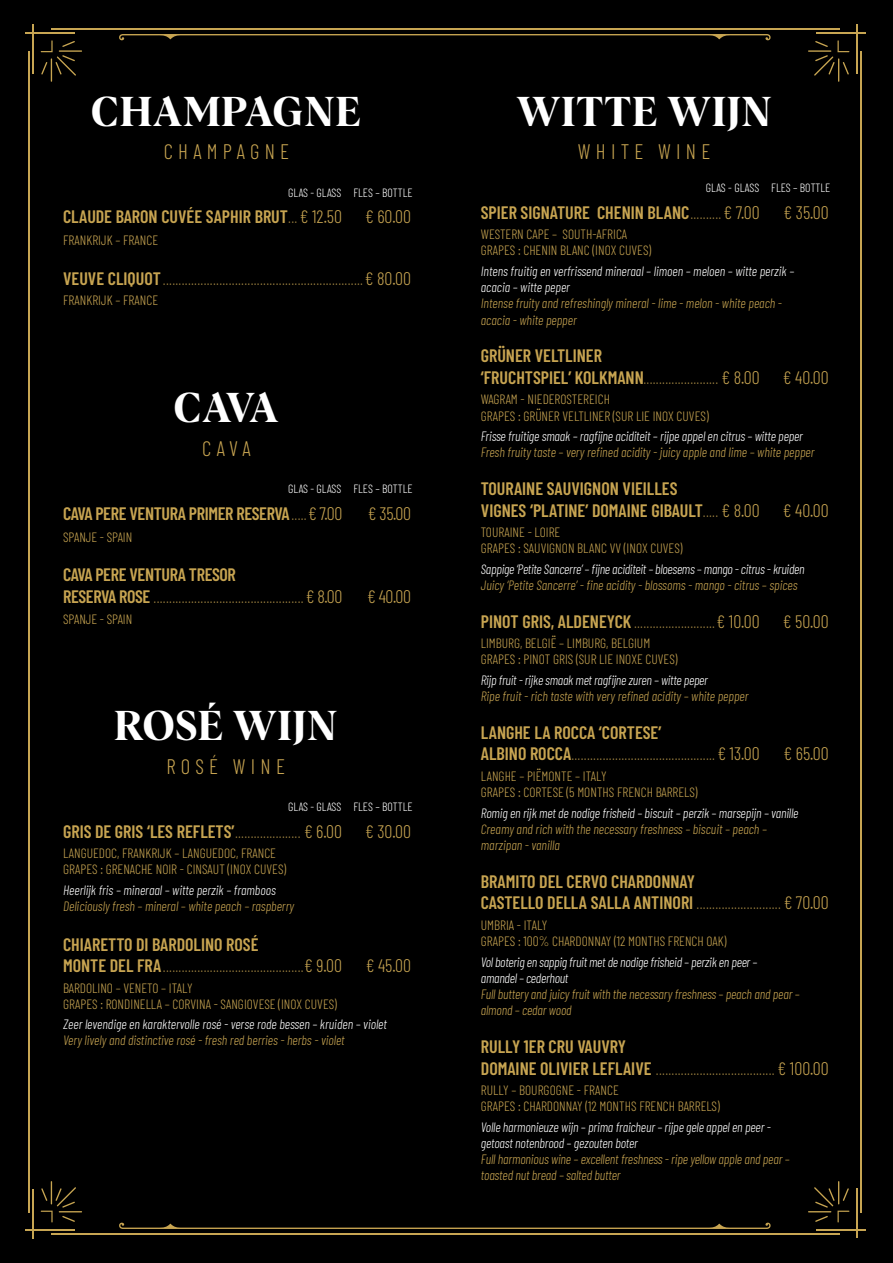
<style>
.page{position:relative;width:893px;height:1263px;background:#000}
.page>*{position:absolute;margin:0;border:0;box-sizing:border-box;transform-origin:0 0}
.t1{font:40.65px "Albra Semi";letter-spacing:.015em;color:#fff}
.t2{font:300 21px "Barlow Condensed";letter-spacing:.25em;color:#c7a451}
.t3{font:600 18px/21.6px "Barlow Condensed";color:#c7a451}
.t4{font:300 18px "Barlow Condensed";color:#c7a451}
.t5{font:600 18px "Barlow Condensed";letter-spacing:-.02em;color:#c7a451}
.t6{font:300 13.5px/16.2px "Barlow Condensed";color:#c7a451}
.t7{font:italic 300 13.5px/16.2px "Barlow Condensed";color:#c7a451}
.t8{font:italic 300 13.5px/16.2px "Barlow Condensed";letter-spacing:-.01em;color:#fff}
.t9{font:300 12px "Barlow Condensed";color:#c7a451}
.t10{font:300 12px "Barlow Condensed";color:#fff}
.s1{font-weight:300;font-size:12px}
.s2{font-weight:300}
.s3{font-weight:600;font-size:18px}
.s4{font-size:18px}
</style>
<div class="page">
<hr style="left:51px;top:28px;width:788px;height:1px;background:#c7a552">
<hr style="left:33px;top:25px;width:1px;height:49px;background:#c7a552">
<hr style="left:25px;top:32px;width:49px;height:2px;background:#c7a552">
<hr style="left:856px;top:24px;width:2px;height:50px;background:#c7a552">
<hr style="left:816px;top:32px;width:49px;height:1px;background:#c7a552">
<hr style="left:860px;top:51px;width:2px;height:1161px;background:#c7a552">
<hr style="left:51px;top:1233px;width:788px;height:2px;background:#c7a552">
<hr style="left:856px;top:1188px;width:2px;height:50px;background:#c7a552">
<hr style="left:816px;top:1229px;width:49px;height:1px;background:#c7a552">
<hr style="left:28px;top:51px;width:2px;height:1161px;background:#c7a552">
<hr style="left:33px;top:1189px;width:1px;height:49px;background:#c7a552">
<hr style="left:25px;top:1229px;width:49px;height:2px;background:#c7a552">
<svg style="left:41px;top:40px;width:41px;height:42px"></svg>
<svg style="left:808px;top:40px;width:41px;height:42px"></svg>
<svg style="left:808px;top:1181px;width:41px;height:41px"></svg>
<svg style="left:41px;top:1181px;width:41px;height:41px"></svg>
<svg style="left:119px;top:1223px;width:652px;height:6px"></svg>
<svg style="left:119px;top:34px;width:652px;height:6px"></svg>
<h1 class="t1" style="left:91px;top:82px;width:272px">CHAMPAGNE</h1>
<h2 class="t2" style="left:164px;top:137px;width:127px">CHAMPAGNE</h2>
<p class="t10" style="left:288px;top:184px;width:126px">GLAS - GLASS FLES – BOTTLE</p>
<h3 class="t3" style="left:63px;top:205px;width:281px">CLAUDE BARON CUVÉE SAPHIR BRUT<span class="s1">...</span> <span class="s2">€ 12.50</span></h3>
<h3 class="t4" style="left:365px;top:204px;width:48px">€ 60.00</h3>
<p class="t6" style="left:63px;top:231px;width:97px">FRANKRIJK – FRANCE</p>
<p class="t9" style="left:63px;top:272px;width:350px"><span class="s3">VEUVE CLIQUOT</span> ................................................................<span class="s4">€ 80.00</span></p>
<p class="t6" style="left:63px;top:291px;width:97px">FRANKRIJK – FRANCE</p>
<h1 class="t1" style="left:174px;top:378px;width:107px">CAVA</h1>
<h2 class="t2" style="left:202px;top:433px;width:50px">CAVA</h2>
<p class="t10" style="left:288px;top:480px;width:126px">GLAS - GLASS FLES – BOTTLE</p>
<h3 class="t5" style="left:63px;top:500px;width:281px">CAVA PERE VENTURA PRIMER RESERVA <span class="s1">.....</span><span class="s2">€ 7.00</span></h3>
<h3 class="t4" style="left:368px;top:500px;width:45px">€ 35.00</h3>
<p class="t6" style="left:63px;top:528px;width:71px">SPANJE - SPAIN</p>
<h3 class="t5" style="left:63px;top:562px;width:174px">CAVA PERE VENTURA TRESOR</h3>
<p class="t9" style="left:63px;top:590px;width:281px"><span class="s3">RESERVA ROSE</span> ................................................ <span class="s4">€ 8.00</span></p>
<h3 class="t4" style="left:367px;top:584px;width:45px">€ 40.00</h3>
<p class="t6" style="left:63px;top:610px;width:71px">SPANJE - SPAIN</p>
<h1 class="t1" style="left:114px;top:696px;width:225px">ROSÉ WIJN</h1>
<h2 class="t2" style="left:166px;top:751px;width:120px">ROSÉ WINE</h2>
<p class="t10" style="left:288px;top:798px;width:126px">GLAS - GLASS FLES – BOTTLE</p>
<h3 class="t3" style="left:63px;top:819px;width:281px">GRIS DE GRIS ‘LES REFLETS’<span class="s1">.....................</span> <span class="s2">€ 6.00</span></h3>
<h3 class="t4" style="left:365px;top:818px;width:48px">€ 30.00</h3>
<p class="t6" style="left:63px;top:844px;width:225px">LANGUEDOC, FRANKRIJK – LANGUEDOC, FRANCE<br>GRAPES : GRENACHE NOIR - CINSAUT (INOX CUVES)</p>
<p class="t8" style="left:63px;top:881px;width:214px">Heerlijk fris – mineraal – witte perzik – framboos</p>
<p class="t7" style="left:63px;top:897px;width:233px">Deliciously fresh – mineral – white peach – raspberry</p>
<h3 class="t3" style="left:63px;top:932px;width:197px">CHIARETTO DI BARDOLINO ROSÉ</h3>
<p class="t9" style="left:63px;top:959px;width:281px"><span class="s3">MONTE DEL FRA</span>.............................................<span class="s4">€ 9.00</span></p>
<h3 class="t4" style="left:366px;top:953px;width:47px">€ 45.00</h3>
<p class="t6" style="left:63px;top:979px;width:275px">BARDOLINO – VENETO – ITALY<br>GRAPES : RONDINELLA – CORVINA - SANGIOVESE (INOX CUVES)</p>
<p class="t8" style="left:63px;top:1015px;width:325px">Zeer levendige en karaktervolle rosé - verse rode bessen – kruiden – violet</p>
<p class="t7" style="left:63px;top:1031px;width:283px">Very lively and distinctive rosé - fresh red berries - herbs - violet</p>
<h1 class="t1" style="left:516px;top:82px;width:257px">WITTE WIJN</h1>
<h2 class="t2" style="left:578px;top:137px;width:134px">WHITE WINE</h2>
<p class="t10" style="left:706px;top:179px;width:126px">GLAS - GLASS FLES – BOTTLE</p>
<h3 class="t3" style="left:481px;top:200px;width:281px">SPIER SIGNATURE CHENIN BLANC<span class="s1">..........</span> <span class="s2">€ 7.00</span></h3>
<h3 class="t4" style="left:784px;top:199px;width:47px">€ 35.00</h3>
<p class="t6" style="left:481px;top:225px;width:172px">WESTERN CAPE – SOUTH-AFRICA<br>GRAPES : CHENIN BLANC (INOX CUVES)</p>
<p class="t8" style="left:481px;top:262px;width:315px">Intens fruitig en verfrissend mineraal – limoen – meloen – witte perzik – acacia – witte peper</p>
<p class="t7" style="left:481px;top:294px;width:303px">Intense fruity and refreshingly mineral - lime - melon - white peach - acacia - white pepper</p>
<h3 class="t3" style="left:481px;top:344px;width:123px">GRÜNER VELTLINER</h3>
<p class="t9" style="left:481px;top:371px;width:281px"><span class="s3">‘FRUCHTSPIEL’ KOLKMANN</span>........................ <span class="s4">€ 8.00</span></p>
<h3 class="t4" style="left:783px;top:365px;width:47px">€ 40.00</h3>
<p class="t6" style="left:481px;top:390px;width:229px">WAGRAM - NIEDEROSTEREICH<br>GRAPES : GRÜNER VELTLINER (SUR LIE INOX CUVES)</p>
<p class="t8" style="left:481px;top:427px;width:324px">Frisse fruitige smaak – ragfijne aciditeit – rijpe appel en citrus – witte peper</p>
<p class="t7" style="left:481px;top:443px;width:335px">Fresh fruity taste – very refined acidity - juicy apple and lime – white pepper</p>
<h3 class="t3" style="left:481px;top:477px;width:281px">TOURAINE SAUVIGNON VIEILLES<br>VIGNES ‘PLATINE’ DOMAINE GIBAULT<span class="s1">.....</span> <span class="s2">€ 8.00</span></h3>
<h3 class="t4" style="left:783px;top:497px;width:47px">€ 40.00</h3>
<p class="t6" style="left:481px;top:523px;width:203px">TOURAINE - LOIRE<br>GRAPES : SAUVIGNON BLANC VV (INOX CUVES)</p>
<p class="t8" style="left:481px;top:560px;width:325px">Sappige ‘Petite Sancerre’ – fijne aciditeit – bloesems – mango - citrus - kruiden</p>
<p class="t7" style="left:481px;top:576px;width:318px">Juicy ‘Petite Sancerre’ - fine acidity - blossoms - mango - citrus – spices</p>
<p class="t9" style="left:481px;top:615px;width:281px"><span class="s3">PINOT GRIS, ALDENEYCK</span> ..........................<span class="s4">€ 10.00</span></p>
<h3 class="t4" style="left:783px;top:608px;width:48px">€ 50.00</h3>
<p class="t6" style="left:481px;top:634px;width:198px">LIMBURG, BELGIË – LIMBURG, BELGIUM<br>GRAPES : PINOT GRIS (SUR LIE INOXE CUVES)</p>
<p class="t8" style="left:481px;top:671px;width:229px">Rijp fruit - rijke smaak met ragfijne zuren – witte peper</p>
<p class="t7" style="left:481px;top:687px;width:269px">Ripe fruit - rich taste with very refined acidity – white pepper</p>
<h3 class="t3" style="left:481px;top:720px;width:182px">LANGHE LA ROCCA ‘CORTESE’</h3>
<p class="t9" style="left:481px;top:747px;width:281px"><span class="s3">ALBINO ROCCA</span>.............................................. <span class="s4">€ 13.00</span></p>
<h3 class="t4" style="left:784px;top:741px;width:47px">€ 65.00</h3>
<p class="t6" style="left:481px;top:767px;width:218px">LANGHE – PIËMONTE – ITALY<br>GRAPES : CORTESE (5 MONTHS FRENCH BARRELS)</p>
<p class="t8" style="left:481px;top:804px;width:319px">Romig en rijk met de nodige frisheid – biscuit – perzik – marsepijn – vanille</p>
<p class="t7" style="left:481px;top:820px;width:288px">Creamy and rich with the necessary freshness – biscuit – peach – marzipan - vanilla</p>
<h3 class="t3" style="left:481px;top:869px;width:216px">BRAMITO DEL CERVO CHARDONNAY</h3>
<p class="t9" style="left:481px;top:896px;width:350px"><span class="s3">CASTELLO DELLA SALLA ANTINORI</span> ........................... <span class="s4">€ 70.00</span></p>
<p class="t6" style="left:481px;top:916px;width:247px">UMBRIA - ITALY<br>GRAPES : 100% CHARDONNAY (12 MONTHS FRENCH OAK)</p>
<p class="t8" style="left:481px;top:952px;width:278px">Vol boterig en sappig fruit met de nodige frisheid – perzik en peer – amandel – cederhout</p>
<p class="t7" style="left:481px;top:985px;width:320px">Full buttery and juicy fruit with the necessary freshness – peach and pear – almond – cedar wood</p>
<h3 class="t3" style="left:481px;top:1034px;width:147px">RULLY 1ER CRU VAUVRY</h3>
<p class="t9" style="left:481px;top:1062px;width:350px"><span class="s3">DOMAINE OLIVIER LEFLAIVE</span> ...................................... <span class="s4">€ 100.00</span></p>
<p class="t6" style="left:481px;top:1081px;width:240px">RULLY – BOURGOGNE - FRANCE<br>GRAPES : CHARDONNAY (12 MONTHS FRENCH BARRELS)</p>
<p class="t8" style="left:481px;top:1118px;width:291px">Volle harmonieuze wijn – prima fraicheur – rijpe gele appel en peer - getoast notenbrood – gezouten boter</p>
<p class="t7" style="left:481px;top:1150px;width:310px">Full harmonious wine – excellent freshness - ripe yellow apple and pear – toasted nut bread – salted butter</p>
</div>
